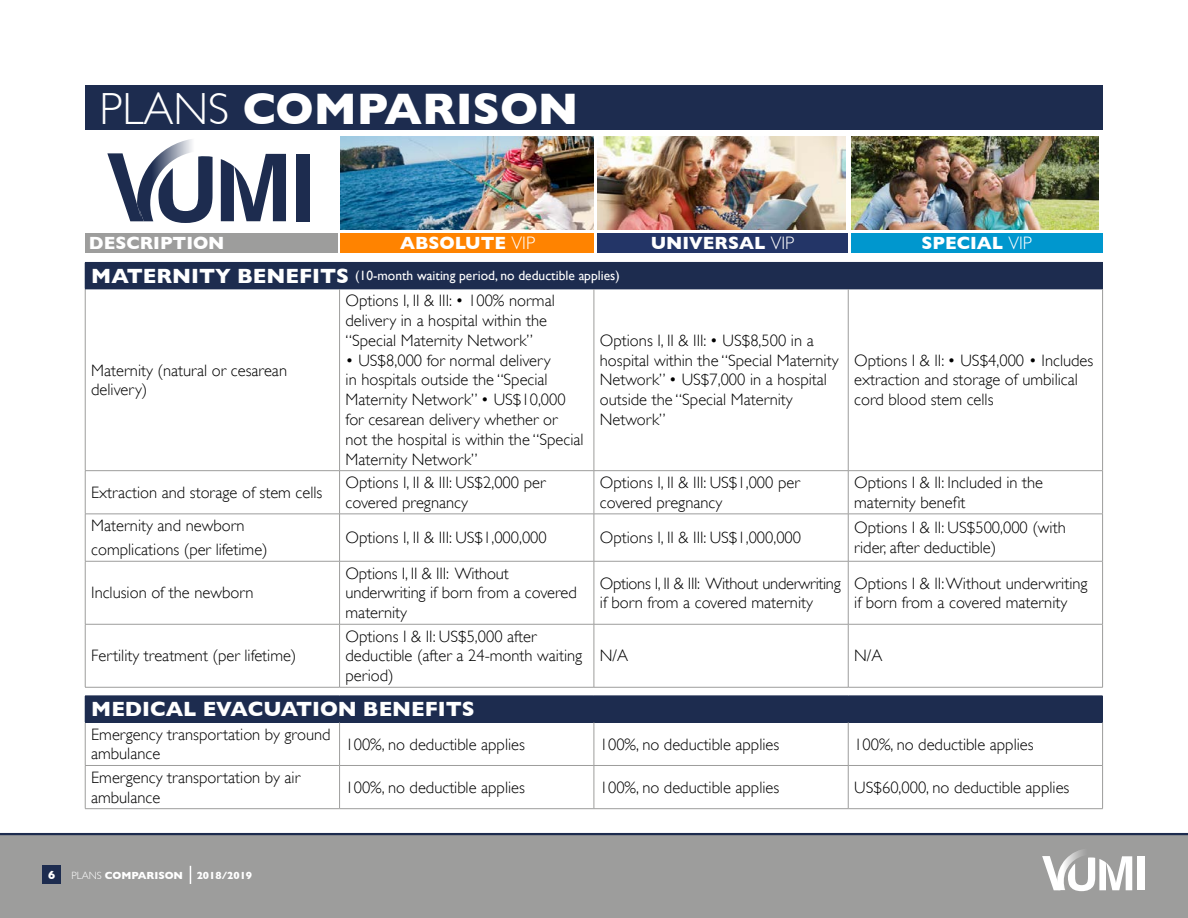
<style>
.page{position:relative;width:1188px;height:918px;background:#fff}
.page>*{position:absolute;margin:0;border:0;box-sizing:border-box;transform-origin:0 0}
.t1{font:700 45px "Gill Sans";color:#fff}
.t2{font:700 21px "Gill Sans";color:#fff}
.t3{font:700 18px "Gill Sans";color:#fff}
.t4{font:300 16.5px/19.8px "Gill Sans";color:#000}
.t5{font:300 16.5px/19.8px "Gill Sans";letter-spacing:-.02em;color:#000}
.t6{font:13.5px "Gill Sans";color:#fff}
.t7{font:700 12px "Gill Sans";color:#fff}
.t8{font:700 10.5px "Gill Sans";color:#fff}
.s1{font-weight:300}
.s2{font-weight:700;font-size:21px}
</style>
<div class="page">
<div style="left:0;top:833px;width:1188px;height:85px;background:#9d9d9c"></div>
<div style="left:43px;top:866px;width:18px;height:18px;background:#1d2c4f"></div>
<hr style="left:0;top:833px;width:1188px;height:2px;background:#1d2c4f">
<div style="left:1137px;top:856px;width:7px;height:34px;background:#fff"></div>
<svg style="left:1042px;top:850px;width:90px;height:41px"></svg>
<svg style="left:190px;top:866px;width:1px;height:18px"></svg>
<div style="left:85px;top:85px;width:1018px;height:45px;background:#1d2c4f"></div>
<div style="left:85px;top:233px;width:253px;height:20px;background:#9d9d9c"></div>
<div style="left:341px;top:233px;width:253px;height:20px;background:#ff8300"></div>
<div style="left:598px;top:233px;width:250px;height:20px;background:#233567"></div>
<div style="left:851px;top:233px;width:252px;height:20px;background:#0097ce"></div>
<img style="left:341px;top:136px;width:253px;height:94px">
<img style="left:598px;top:136px;width:248px;height:94px">
<img style="left:851px;top:136px;width:248px;height:94px">
<div style="left:296px;top:154px;width:14px;height:67px;background:#1d2c4f"></div>
<svg style="left:221px;top:154px;width:65px;height:67px"></svg>
<svg style="left:107px;top:139px;width:106px;height:84px"></svg>
<div style="left:85px;top:262px;width:1018px;height:27px;background:#1d2c4f"></div>
<hr style="left:85px;top:289px;width:1px;height:181px;background:#9d9d9c">
<hr style="left:85px;top:471px;width:1px;height:43px;background:#9d9d9c">
<hr style="left:85px;top:514px;width:1px;height:47px;background:#9d9d9c">
<hr style="left:85px;top:561px;width:1px;height:63px;background:#9d9d9c">
<hr style="left:85px;top:624px;width:1px;height:63px;background:#9d9d9c">
<hr style="left:85px;top:289px;width:255px;height:1px;background:#1d2c4f">
<hr style="left:340px;top:289px;width:254px;height:1px;background:#1d2c4f">
<hr style="left:594px;top:289px;width:254px;height:1px;background:#1d2c4f">
<hr style="left:848px;top:289px;width:255px;height:1px;background:#1d2c4f">
<hr style="left:339px;top:289px;width:1px;height:181px;background:#9d9d9c">
<hr style="left:594px;top:289px;width:1px;height:181px;background:#9d9d9c">
<hr style="left:848px;top:289px;width:1px;height:181px;background:#9d9d9c">
<hr style="left:1102px;top:289px;width:1px;height:181px;background:#9d9d9c">
<hr style="left:339px;top:471px;width:1px;height:43px;background:#9d9d9c">
<hr style="left:594px;top:471px;width:1px;height:43px;background:#9d9d9c">
<hr style="left:848px;top:471px;width:1px;height:43px;background:#9d9d9c">
<hr style="left:1102px;top:471px;width:1px;height:43px;background:#9d9d9c">
<hr style="left:339px;top:514px;width:1px;height:47px;background:#9d9d9c">
<hr style="left:594px;top:514px;width:1px;height:47px;background:#9d9d9c">
<hr style="left:848px;top:514px;width:1px;height:47px;background:#9d9d9c">
<hr style="left:1102px;top:514px;width:1px;height:47px;background:#9d9d9c">
<hr style="left:339px;top:561px;width:1px;height:63px;background:#9d9d9c">
<hr style="left:594px;top:561px;width:1px;height:63px;background:#9d9d9c">
<hr style="left:848px;top:561px;width:1px;height:63px;background:#9d9d9c">
<hr style="left:1102px;top:561px;width:1px;height:63px;background:#9d9d9c">
<hr style="left:339px;top:624px;width:1px;height:63px;background:#9d9d9c">
<hr style="left:594px;top:624px;width:1px;height:63px;background:#9d9d9c">
<hr style="left:848px;top:624px;width:1px;height:63px;background:#9d9d9c">
<hr style="left:1102px;top:624px;width:1px;height:63px;background:#9d9d9c">
<hr style="left:85px;top:470px;width:255px;height:1px;background:#9d9d9c">
<hr style="left:340px;top:470px;width:254px;height:1px;background:#9d9d9c">
<hr style="left:594px;top:470px;width:254px;height:1px;background:#9d9d9c">
<hr style="left:848px;top:470px;width:255px;height:1px;background:#9d9d9c">
<hr style="left:85px;top:514px;width:255px;height:1px;background:#9d9d9c">
<hr style="left:340px;top:514px;width:254px;height:1px;background:#9d9d9c">
<hr style="left:594px;top:514px;width:254px;height:1px;background:#9d9d9c">
<hr style="left:848px;top:514px;width:255px;height:1px;background:#9d9d9c">
<hr style="left:85px;top:561px;width:255px;height:1px;background:#9d9d9c">
<hr style="left:340px;top:561px;width:254px;height:1px;background:#9d9d9c">
<hr style="left:594px;top:561px;width:254px;height:1px;background:#9d9d9c">
<hr style="left:848px;top:561px;width:255px;height:1px;background:#9d9d9c">
<hr style="left:85px;top:624px;width:255px;height:1px;background:#9d9d9c">
<hr style="left:340px;top:624px;width:254px;height:1px;background:#9d9d9c">
<hr style="left:594px;top:624px;width:254px;height:1px;background:#9d9d9c">
<hr style="left:848px;top:624px;width:255px;height:1px;background:#9d9d9c">
<hr style="left:85px;top:687px;width:255px;height:1px;background:#9d9d9c">
<hr style="left:340px;top:687px;width:254px;height:1px;background:#9d9d9c">
<hr style="left:594px;top:687px;width:254px;height:1px;background:#9d9d9c">
<hr style="left:848px;top:687px;width:255px;height:1px;background:#9d9d9c">
<div style="left:85px;top:696px;width:1018px;height:26px;background:#1d2c4f"></div>
<hr style="left:85px;top:722px;width:1px;height:43px;background:#9d9d9c">
<hr style="left:85px;top:766px;width:1px;height:42px;background:#9d9d9c">
<hr style="left:85px;top:722px;width:255px;height:1px;background:#1d2c4f">
<hr style="left:340px;top:722px;width:254px;height:1px;background:#1d2c4f">
<hr style="left:594px;top:722px;width:254px;height:1px;background:#1d2c4f">
<hr style="left:848px;top:722px;width:255px;height:1px;background:#1d2c4f">
<hr style="left:339px;top:722px;width:1px;height:43px;background:#9d9d9c">
<hr style="left:594px;top:722px;width:1px;height:43px;background:#9d9d9c">
<hr style="left:848px;top:722px;width:1px;height:43px;background:#9d9d9c">
<hr style="left:1102px;top:722px;width:1px;height:43px;background:#9d9d9c">
<hr style="left:339px;top:766px;width:1px;height:42px;background:#9d9d9c">
<hr style="left:594px;top:766px;width:1px;height:42px;background:#9d9d9c">
<hr style="left:848px;top:766px;width:1px;height:42px;background:#9d9d9c">
<hr style="left:1102px;top:766px;width:1px;height:42px;background:#9d9d9c">
<hr style="left:85px;top:765px;width:255px;height:1px;background:#9d9d9c">
<hr style="left:340px;top:765px;width:254px;height:1px;background:#9d9d9c">
<hr style="left:594px;top:765px;width:254px;height:1px;background:#9d9d9c">
<hr style="left:848px;top:765px;width:255px;height:1px;background:#9d9d9c">
<hr style="left:85px;top:808px;width:255px;height:1px;background:#9d9d9c">
<hr style="left:340px;top:808px;width:254px;height:1px;background:#9d9d9c">
<hr style="left:594px;top:808px;width:254px;height:1px;background:#9d9d9c">
<hr style="left:848px;top:808px;width:255px;height:1px;background:#9d9d9c">
<h1 class="t1" style="left:99px;top:82px;width:481px"><span class="s1">PLANS</span> COMPARISON</h1>
<p class="t3" style="left:89px;top:232px;width:137px">DESCRIPTION</p>
<p class="t3" style="left:400px;top:232px;width:137px">ABSOLUTE <span class="s1">VIP</span></p>
<p class="t3" style="left:651px;top:232px;width:145px">UNIVERSAL <span class="s1">VIP</span></p>
<p class="t3" style="left:921px;top:232px;width:112px">SPECIAL <span class="s1">VIP</span></p>
<p class="t6" style="left:91px;top:267px;width:530px"><span class="s2">MATERNITY BENEFITS</span> (10-month waiting period, no deductible applies)</p>
<p class="t4" style="left:91px;top:359px;width:197px">Maternity (natural or cesarean delivery)</p>
<p class="t4" style="left:346px;top:290px;width:211px">Options I, II &amp; III: • 100% normal delivery in a hospital within the “Special Maternity Network”</p>
<p class="t4" style="left:346px;top:350px;width:240px">• US$8,000 for normal delivery<br>in hospitals outside the “Special<br>Maternity Network” • US$10,000 for cesarean delivery whether or not the hospital is within the “Special<br>Maternity Network”</p>
<p class="t4" style="left:600px;top:330px;width:240px">Options I, II &amp; III: • US$8,500 in a hospital within the “Special Maternity<br>Network” • US$7,000 in a hospital outside the “Special Maternity<br>Network”</p>
<p class="t4" style="left:854px;top:350px;width:241px">Options I &amp; II: • US$4,000 • Includes extraction and storage of umbilical cord blood stem cells</p>
<p class="t4" style="left:91px;top:482px;width:233px">Extraction and storage of stem cells</p>
<p class="t4" style="left:346px;top:472px;width:201px">Options I, II &amp; III: US$2,000 per covered pregnancy</p>
<p class="t4" style="left:600px;top:472px;width:201px">Options I, II &amp; III: US$1,000 per covered pregnancy</p>
<p class="t4" style="left:854px;top:472px;width:190px">Options I &amp; II: Included in the maternity benefit</p>
<p class="t4" style="left:91px;top:513px;width:178px;line-height:24px">Maternity and newborn complications (per lifetime)</p>
<p class="t4" style="left:346px;top:527px;width:203px">Options I, II &amp; III: US$1,000,000</p>
<p class="t4" style="left:600px;top:527px;width:203px">Options I, II &amp; III: US$1,000,000</p>
<p class="t4" style="left:854px;top:517px;width:213px">Options I &amp; II: US$500,000 (with rider, after deductible)</p>
<p class="t4" style="left:91px;top:582px;width:164px">Inclusion of the newborn</p>
<p class="t4" style="left:346px;top:563px;width:233px">Options I, II &amp; III: Without underwriting if born from a covered maternity</p>
<p class="t5" style="left:600px;top:572px;width:242px">Options I, II &amp; III: Without underwriting if born from a covered maternity</p>
<p class="t4" style="left:854px;top:572px;width:235px">Options I &amp; II: Without underwriting if born from a covered maternity</p>
<p class="t4" style="left:91px;top:645px;width:207px">Fertility treatment (per lifetime)</p>
<p class="t4" style="left:346px;top:626px;width:238px">Options I &amp; II: US$5,000 after deductible (after a 24-month waiting period)</p>
<p class="t4" style="left:600px;top:645px;width:30px">N/A</p>
<p class="t4" style="left:854px;top:645px;width:30px">N/A</p>
<p class="t2" style="left:91px;top:697px;width:385px">MEDICAL EVACUATION BENEFITS</p>
<p class="t4" style="left:91px;top:724px;width:241px">Emergency transportation by ground ambulance</p>
<p class="t4" style="left:346px;top:734px;width:181px">100%, no deductible applies</p>
<p class="t4" style="left:600px;top:734px;width:181px">100%, no deductible applies</p>
<p class="t4" style="left:854px;top:734px;width:181px">100%, no deductible applies</p>
<p class="t4" style="left:91px;top:767px;width:211px">Emergency transportation by air ambulance</p>
<p class="t4" style="left:346px;top:777px;width:181px">100%, no deductible applies</p>
<p class="t4" style="left:600px;top:777px;width:181px">100%, no deductible applies</p>
<p class="t4" style="left:854px;top:777px;width:217px">US$60,000, no deductible applies</p>
<p class="t7" style="left:48px;top:868px;width:9px">6</p>
<p class="t8" style="left:71px;top:870px;width:113px"><span class="s1">PLANS</span> COMPARISON</p>
<p class="t8" style="left:197px;top:869px;width:57px">2018/2019</p>
</div>
